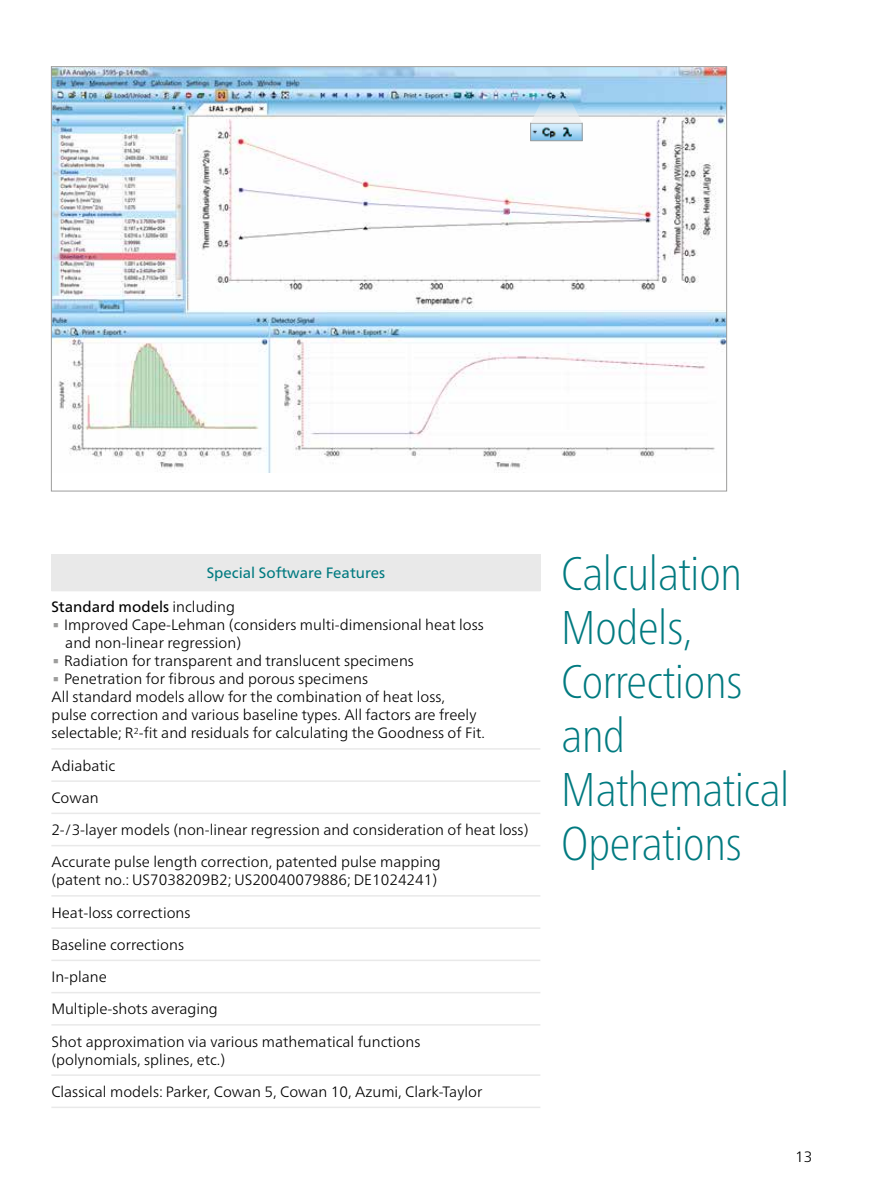
<style>
.page{position:relative;width:893px;height:1191px;background:#fff}
.page>*{position:absolute;margin:0;border:0;box-sizing:border-box;transform-origin:0 0}
.t1{font:100 condensed 47.25px/54px "Frutiger Neue LTW1 G";letter-spacing:-.005em;color:#007a80}
.t2{font:37.5px "Frutiger Neue LTW1 G";color:#9d9d9c}
.t3{font:300 15px/32.2px "Frutiger Neue LTW1 G";color:#000}
.t4{font:15px "Frutiger Neue LTW1 G";color:#007a80}
.t5{font:15px "Frutiger Neue LTW1 G";color:#000}
.s1{font-weight:300}
</style>
<div class="page">
<img style="left:53px;top:68px;width:672px;height:404px">
<img style="left:532px;top:125px;width:48px;height:14px">
<div style="left:530px;top:123px;width:52px;height:18px;border:1px solid #9d9d9c"></div>
<svg style="left:531px;top:101px;width:51px;height:22px"></svg>
<div style="left:51px;top:553px;width:489px;height:37px;background:#e9e9e9"></div>
<hr style="left:51px;top:590px;width:489px;height:1px;background:#e9e9e9">
<hr style="left:51px;top:748px;width:489px;height:1px;background:#e9e9e9">
<hr style="left:51px;top:780px;width:489px;height:2px;background:#e9e9e9">
<hr style="left:51px;top:812px;width:489px;height:2px;background:#e9e9e9">
<hr style="left:51px;top:845px;width:489px;height:1px;background:#e9e9e9">
<hr style="left:51px;top:895px;width:489px;height:1px;background:#e9e9e9">
<hr style="left:51px;top:927px;width:489px;height:2px;background:#e9e9e9">
<hr style="left:51px;top:959px;width:489px;height:2px;background:#e9e9e9">
<hr style="left:51px;top:992px;width:489px;height:1px;background:#e9e9e9">
<hr style="left:51px;top:1024px;width:489px;height:1px;background:#e9e9e9">
<hr style="left:51px;top:1074px;width:489px;height:1px;background:#e9e9e9">
<hr style="left:51px;top:1106px;width:489px;height:2px;background:#e9e9e9">
<p class="t4" style="left:207px;top:564px;width:180px">Special Software Features</p>
<p class="t5" style="left:51px;top:598px;width:185px">Standard models <span class="s1">including</span></p>
<h2 class="t2" style="left:51px;top:600px;width:10px">∙</h2>
<p class="t3" style="left:64px;top:616px;width:421px;line-height:18px">Improved Cape-Lehman (considers multi-dimensional heat loss and non-linear regression)</p>
<h2 class="t2" style="left:51px;top:636px;width:10px">∙</h2>
<p class="t3" style="left:64px;top:645px;width:351px">Radiation for transparent and translucent specimens</p>
<h2 class="t2" style="left:51px;top:654px;width:10px">∙</h2>
<p class="t3" style="left:51px;top:670px;width:435px;line-height:18px;text-indent:13px">Penetration for fibrous and porous specimens<br>All standard models allow for the combination of heat loss,<br>pulse correction and various baseline types. All factors are freely selectable; R<sup>2</sup>-fit and residuals for calculating the Goodness of Fit.</p>
<p class="t3" style="left:51px;top:749px;width:479px">Adiabatic<br>Cowan<br>2-/3-layer models (non-linear regression and consideration of heat loss)<br>Accurate pulse length correction, patented pulse mapping</p>
<p class="t3" style="left:51px;top:864px;width:387px">(patent no.: US7038209B2; US20040079886; DE1024241)<br>Heat-loss corrections<br>Baseline corrections<br>In-plane<br>Multiple-shots averaging<br>Shot approximation via various mathematical functions</p>
<p class="t3" style="left:51px;top:1043px;width:432px">(polynomials, splines, etc.)<br>Classical models: Parker, Cowan 5, Cowan 10, Azumi, Clark-Taylor</p>
<h1 class="t1" style="left:561px;top:543px;width:229px">Calculation<br>Models,<br>Corrections and<br>Mathematical<br>Operations</h1>
<p class="t3" style="left:795px;top:1140px;width:19px">13</p>
</div>
